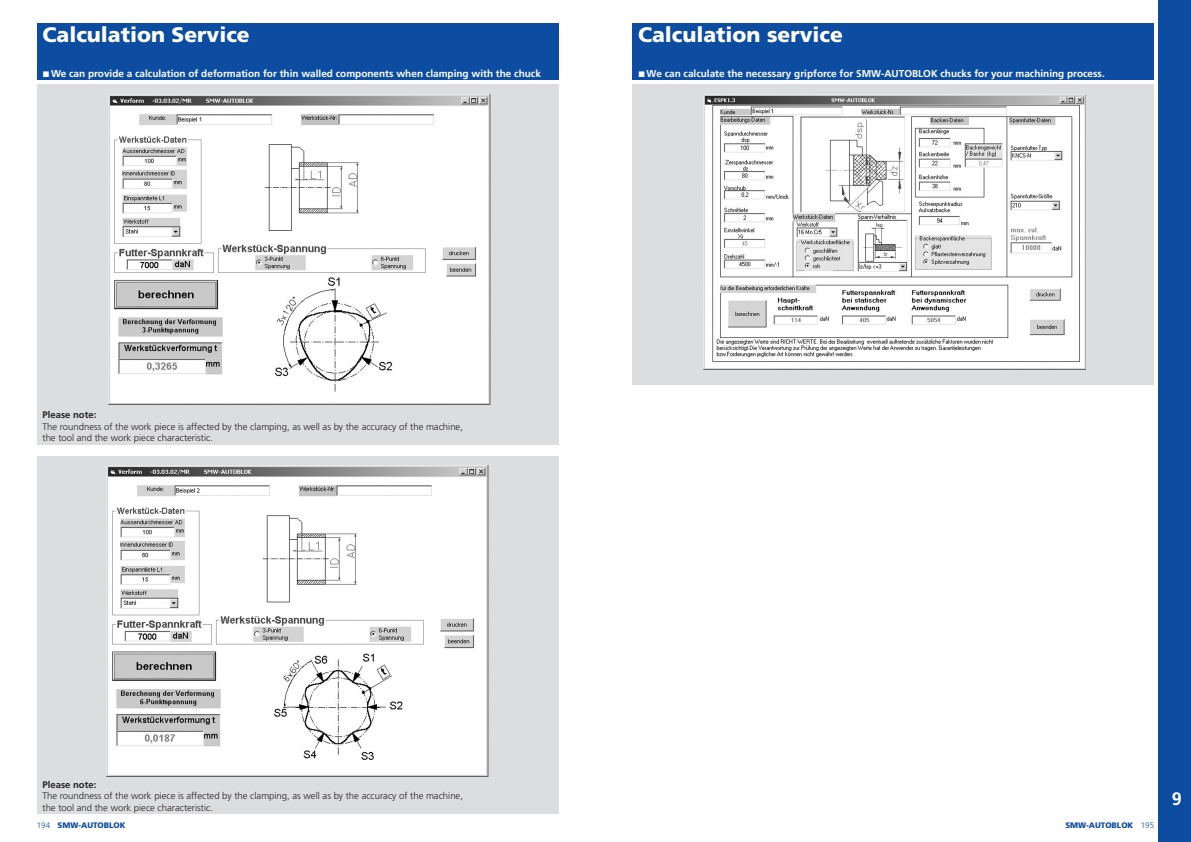
<style>
.page{position:relative;width:1191px;height:842px;background:#fff}
.page>*{position:absolute;margin:0;border:0;box-sizing:border-box;transform-origin:0 0}
.t1{font:900 21px "Frutiger";color:#fff}
.t2{font:700 18px "Frutiger";color:#fff}
.t3{font:700 10px "Frutiger";color:#fff}
.t4{font:300 9.5px/11.4px "Frutiger";color:#231f20}
.t5{font:900 8px "Frutiger";color:#0d4da1}
.s1{font-family:"Arial";font-size:12px}
.s2{font-weight:700}
.s3{font-weight:300}
</style>
<div class="page">
<div style="left:1158px;top:0;width:33px;height:842px;background:#0d4da1"></div>
<div style="left:37px;top:23px;width:521px;height:56px;background:#0d4da1"></div>
<div style="left:37px;top:84px;width:521px;height:360px;background:#dcdddf"></div>
<div style="left:37px;top:456px;width:521px;height:358px;background:#dcdddf"></div>
<img style="left:108px;top:95px;width:382px;height:310px">
<img style="left:107px;top:466px;width:382px;height:310px">
<div style="left:632px;top:23px;width:522px;height:56px;background:#0d4da1"></div>
<div style="left:632px;top:84px;width:522px;height:300px;background:#dcdddf"></div>
<img style="left:703px;top:95px;width:382px;height:274px">
<p class="t1" style="left:43px;top:22px;width:209px">Calculation Service</p>
<p class="t3" style="left:43px;top:67px;width:500px"><span class="s1">■</span> We can provide a calculation of deformation for thin walled components when clamping with the chuck</p>
<p class="t1" style="left:638px;top:22px;width:206px">Calculation service</p>
<p class="t3" style="left:638px;top:67px;width:468px"><span class="s1">■</span> We can calculate the necessary gripforce for SMW-AUTOBLOK chucks for your machining process.</p>
<p class="t4" style="left:43px;top:410px;width:422px"><span class="s2">Please note:<br></span>The roundness of the work piece is affected by the clamping, as well as by the accuracy of the machine, the tool and the work piece characteristic.</p>
<p class="t4" style="left:43px;top:779px;width:422px"><span class="s2">Please note:<br></span>The roundness of the work piece is affected by the clamping, as well as by the accuracy of the machine, the tool and the work piece characteristic.</p>
<p class="t5" style="left:37px;top:820px;width:90px"><span class="s3">194</span> SMW-AUTOBLOK</p>
<p class="t5" style="left:1065px;top:820px;width:90px">SMW-AUTOBLOK <span class="s3">195</span></p>
<h2 class="t2" style="left:1171px;top:788px;width:12px">9</h2>
</div>
